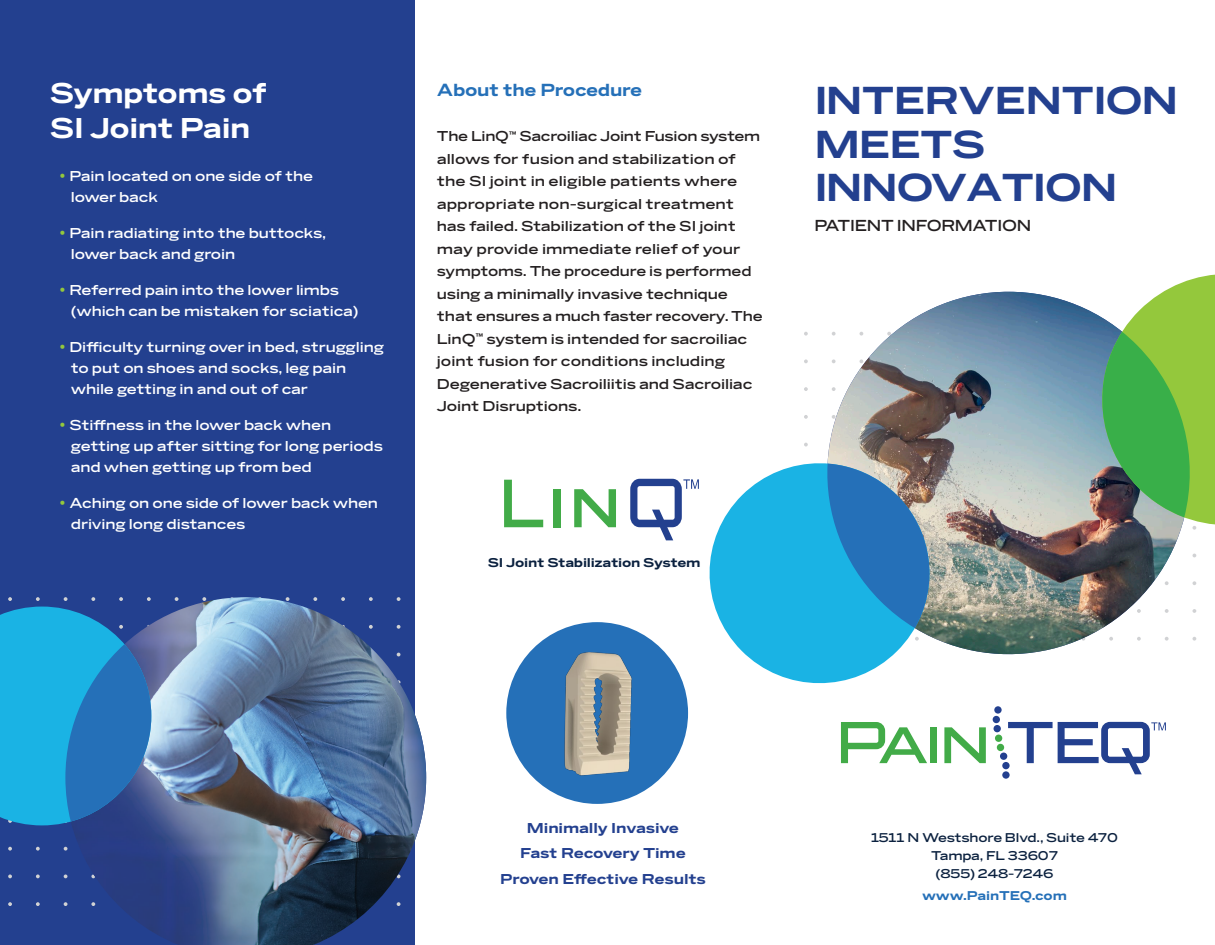
<style>
.page{position:relative;width:1215px;height:945px;background:#fff}
.page>*{position:absolute;margin:0;border:0;box-sizing:border-box;transform-origin:0 0}
.t1{font:700 36.75px "Benton Sans Wide";letter-spacing:-.04em;color:#23408f}
.t2{font:700 36.75px "Benton Sans Wide";letter-spacing:-.02em;color:#23408f}
.t3{font:700 27px "Benton Sans Wide";letter-spacing:-.02em;color:#fff}
.t4{font:700 16.5px "Benton Sans Wide";letter-spacing:-.02em;color:#2570b8}
.t5{font:500 15px "Benton Sans Wide";letter-spacing:-.02em;color:#231f20}
.t6{font:500 13.5px/22.5px "Benton Sans Wide";letter-spacing:-.01em;color:#231f20}
.t7{font:500 13.5px "Benton Sans Wide";letter-spacing:-.01em;color:#fff}
.t8{font:700 13.5px "Benton Sans Wide";letter-spacing:-.01em;color:#23408f}
.t9{font:500 12px "Benton Sans Wide";letter-spacing:-.01em;color:#0b213f}
.t10{font:700 12px "Benton Sans Wide";letter-spacing:-.02em;color:#0b213f}
.t11{font:700 12px "Benton Sans Wide";letter-spacing:-.01em;color:#2570b8}
.s1{font-weight:700;font-size:15px;color:#94c83c}
</style>
<div class="page">
<div style="left:0;top:0;width:414px;height:945px;background:#23408f"></div>
<svg style="left:36px;top:597px;width:4px;height:4px"></svg>
<svg style="left:8px;top:597px;width:4px;height:4px"></svg>
<svg style="left:36px;top:847px;width:4px;height:4px"></svg>
<svg style="left:8px;top:847px;width:4px;height:4px"></svg>
<svg style="left:36px;top:874px;width:4px;height:4px"></svg>
<svg style="left:8px;top:874px;width:4px;height:4px"></svg>
<svg style="left:36px;top:902px;width:4px;height:4px"></svg>
<svg style="left:8px;top:902px;width:4px;height:4px"></svg>
<svg style="left:804px;top:332px;width:4px;height:4px"></svg>
<svg style="left:804px;top:359px;width:4px;height:4px"></svg>
<svg style="left:804px;top:387px;width:4px;height:4px"></svg>
<svg style="left:804px;top:415px;width:4px;height:4px"></svg>
<svg style="left:804px;top:443px;width:4px;height:3px"></svg>
<div style="left:994px;top:706px;width:8px;height:8px;background:#23408f;border-radius:50%"></div>
<div style="left:993px;top:716px;width:7px;height:7px;background:#23408f;border-radius:50%"></div>
<div style="left:994px;top:725px;width:7px;height:7px;background:#23408f;border-radius:50%"></div>
<div style="left:995px;top:735px;width:7px;height:7px;background:#42ab48;border-radius:50%"></div>
<div style="left:997px;top:744px;width:7px;height:7px;background:#42ab48;border-radius:50%"></div>
<div style="left:1000px;top:753px;width:7px;height:7px;background:#23408f;border-radius:50%"></div>
<div style="left:1002px;top:762px;width:8px;height:7px;background:#23408f;border-radius:50%"></div>
<div style="left:1002px;top:771px;width:8px;height:8px;background:#23408f;border-radius:50%"></div>
<svg style="left:1008px;top:722px;width:158px;height:52px"></svg>
<div style="left:930px;top:727px;width:7px;height:36px;background:#42ab48"></div>
<svg style="left:944px;top:727px;width:42px;height:36px"></svg>
<svg style="left:841px;top:722px;width:86px;height:41px"></svg>
<img style="left:828px;top:292px;width:369px;height:363px">
<img style="left:65px;top:597px;width:361px;height:348px">
<svg style="left:1082px;top:274px;width:133px;height:264px;background:#7eb46d"></svg>
<svg style="left:709px;top:452px;width:231px;height:232px;fill:#1ab3e4"></svg>
<svg style="left:825px;top:464px;width:122px;height:164px;background:#498db8"></svg>
<svg style="left:0;top:607px;width:151px;height:218px;background:#228fc9"></svg>
<svg style="left:630px;top:479px;width:69px;height:61px"></svg>
<svg style="left:504px;top:480px;width:39px;height:47px"></svg>
<div style="left:554px;top:489px;width:7px;height:38px;background:#42ab48"></div>
<svg style="left:574px;top:489px;width:42px;height:38px"></svg>
<img style="left:506px;top:622px;width:182px;height:182px;border-radius:91px">
<p class="t3" style="left:50px;top:76px;width:219px">Symptoms of</p>
<p class="t3" style="left:50px;top:110px;width:202px">SI Joint Pain</p>
<p class="t7" style="left:59px;top:168px;width:256px"><span class="s1">•</span> Pain located on one side of the</p>
<p class="t7" style="left:71px;top:189px;width:89px">lower back</p>
<p class="t7" style="left:59px;top:225px;width:269px"><span class="s1">•</span> Pain radiating into the buttocks,</p>
<p class="t7" style="left:71px;top:246px;width:166px">lower back and groin</p>
<p class="t7" style="left:59px;top:282px;width:282px"><span class="s1">•</span> Referred pain into the lower limbs</p>
<p class="t7" style="left:71px;top:303px;width:289px">(which can be mistaken for sciatica)</p>
<p class="t7" style="left:59px;top:339px;width:327px"><span class="s1">•</span> Difficulty turning over in bed, struggling</p>
<p class="t7" style="left:71px;top:360px;width:277px">to put on shoes and socks, leg pain</p>
<p class="t7" style="left:71px;top:381px;width:239px">while getting in and out of car</p>
<p class="t7" style="left:59px;top:417px;width:274px"><span class="s1">•</span> Stiffness in the lower back when</p>
<p class="t7" style="left:71px;top:438px;width:314px">getting up after sitting for long periods</p>
<p class="t7" style="left:71px;top:459px;width:242px">and when getting up from bed</p>
<p class="t7" style="left:59px;top:495px;width:321px"><span class="s1">•</span> Aching on one side of lower back when</p>
<p class="t7" style="left:71px;top:516px;width:176px">driving long distances</p>
<p class="t4" style="left:437px;top:80px;width:207px">About the Procedure</p>
<p class="t6" style="left:437px;top:125px;width:327px">The LinQ<sup>™</sup> Sacroiliac Joint Fusion system allows for fusion and stabilization of the SI joint in eligible patients where appropriate non-surgical treatment has failed. Stabilization of the SI joint may provide immediate relief of your symptoms. The procedure is performed using a minimally invasive technique that ensures a much faster recovery. The LinQ<sup>™</sup> system is intended for sacroiliac joint fusion for conditions including Degenerative Sacroiliitis and Sacroiliac Joint Disruptions.</p>
<p class="t10" style="left:488px;top:555px;width:214px">SI Joint Stabilization System</p>
<p class="t2" style="left:814px;top:77px;width:365px">INTERVENTION</p>
<p class="t1" style="left:814px;top:121px;width:173px">MEETS</p>
<p class="t1" style="left:814px;top:164px;width:305px">INNOVATION</p>
<p class="t5" style="left:814px;top:216px;width:218px">PATIENT INFORMATION</p>
<p class="t8" style="left:527px;top:819px;width:154px">Minimally Invasive</p>
<p class="t8" style="left:520px;top:845px;width:167px">Fast Recovery Time</p>
<p class="t8" style="left:500px;top:870px;width:207px">Proven Effective Results</p>
<p class="t9" style="left:871px;top:830px;width:248px">1511 N Westshore Blvd., Suite 470</p>
<p class="t9" style="left:931px;top:848px;width:128px">Tampa, FL 33607</p>
<p class="t9" style="left:936px;top:866px;width:119px">(855) 248-7246</p>
<p class="t11" style="left:922px;top:888px;width:146px">www.PainTEQ.com</p>
</div>
